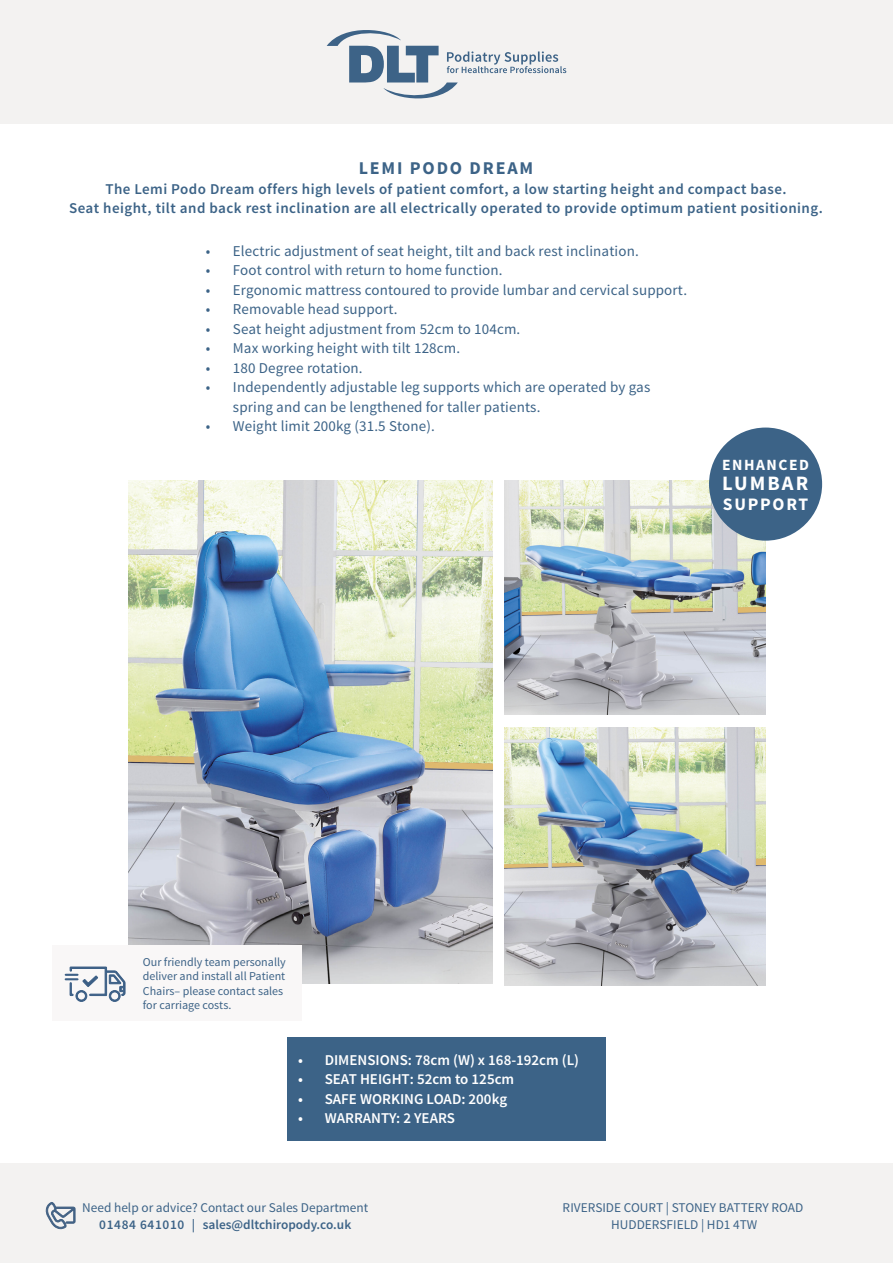
<style>
.page{position:relative;width:893px;height:1263px;background:#fff}
.page>*{position:absolute;margin:0;border:0;box-sizing:border-box;transform-origin:0 0}
.t1{font:700 20.4px "Source Sans Pro";letter-spacing:.1em;color:#fff}
.t2{font:700 18px "Source Sans Pro";letter-spacing:.1em;color:#3c6387}
.t3{font:700 17.55px "Source Sans Pro";letter-spacing:.1em;color:#fff}
.t4{font:700 15.6px "Source Sans Pro";letter-spacing:.1em;color:#fff}
.t5{font:15px/19.5px "Source Sans Pro";letter-spacing:.01em;color:#3c6387}
.t6{font:600 15px/19.5px "Source Sans Pro";letter-spacing:.03em;color:#3c6387;text-align:center}
.t7{font:600 15px "Source Sans Pro";color:#fff}
.t8{font:13.35px/16.2px "Source Sans Pro";color:#3c6387;text-align:center}
.t9{font:600 13.35px "Source Sans Pro";color:#3c6387}
.t10{font:12px/14.4px "Source Sans Pro";color:#3d6387}
</style>
<div class="page">
<div style="left:0;top:0;width:893px;height:123px;background:#f3f2f1"></div>
<div style="left:0;top:1163px;width:893px;height:100px;background:#f3f2f1"></div>
<svg style="left:46px;top:1202px;width:29px;height:27px"></svg>
<div style="left:287px;top:1036px;width:319px;height:104px;background:#3c6387"></div>
<img style="left:128px;top:480px;width:364px;height:504px">
<img style="left:504px;top:480px;width:262px;height:235px">
<img style="left:504px;top:727px;width:262px;height:258px">
<div style="left:709px;top:428px;width:113px;height:113px;background:#3c6387;border-radius:50%"></div>
<div style="left:52px;top:945px;width:250px;height:75px;background:#f9f7f7"></div>
<svg style="left:64px;top:966px;width:62px;height:36px"></svg>
<svg style="left:327px;top:30px;width:239px;height:69px"></svg>
<p class="t2" style="left:359px;top:157px;width:176px">LEMI PODO DREAM</p>
<p class="t6" style="left:69px;top:179px;width:755px">The Lemi Podo Dream offers high levels of patient comfort, a low starting height and compact base.<br>Seat height, tilt and back rest inclination are all electrically operated to provide optimum patient positioning.</p>
<p class="t5" style="left:206px;top:241px;width:434px">• Electric adjustment of seat height, tilt and back rest inclination.</p>
<p class="t5" style="left:206px;top:261px;width:298px">• Foot control with return to home function.</p>
<p class="t5" style="left:206px;top:280px;width:483px">• Ergonomic mattress contoured to provide lumbar and cervical support.</p>
<p class="t5" style="left:206px;top:300px;width:193px">• Removable head support.</p>
<p class="t5" style="left:206px;top:319px;width:316px">• Seat height adjustment from 52cm to 104cm.</p>
<p class="t5" style="left:206px;top:339px;width:256px">• Max working height with tilt 128cm.</p>
<p class="t5" style="left:206px;top:358px;width:158px">• 180 Degree rotation.</p>
<p class="t5" style="left:233px;top:378px;width:419px;text-indent:-27px">• Independently adjustable leg supports which are operated by gas spring and can be lengthened for taller patients.</p>
<p class="t5" style="left:206px;top:417px;width:231px">• Weight limit 200kg (31.5 Stone).</p>
<p class="t4" style="left:722px;top:455px;width:88px">ENHANCED</p>
<h1 class="t1" style="left:722px;top:470px;width:88px">LUMBAR</h1>
<p class="t3" style="left:723px;top:493px;width:87px">SUPPORT</p>
<p class="t10" style="left:143px;top:955px;width:144px">Our friendly team personally deliver and install all Patient<br>Chairs– please contact sales for carriage costs.</p>
<p class="t7" style="left:298px;top:1050px;width:283px">• DIMENSIONS: 78cm (W) x 168-192cm (L)</p>
<p class="t7" style="left:298px;top:1070px;width:218px">• SEAT HEIGHT: 52cm to 125cm</p>
<p class="t7" style="left:298px;top:1089px;width:211px">• SAFE WORKING LOAD: 200kg</p>
<p class="t7" style="left:298px;top:1109px;width:158px">• WARRANTY: 2 YEARS</p>
<p class="t8" style="left:82px;top:1200px;width:288px">Need help or advice? Contact our Sales Department</p>
<p class="t9" style="left:99px;top:1216px;width:254px">01484 641010 | sales@dltchiropody.co.uk</p>
<p class="t8" style="left:563px;top:1200px;width:242px">RIVERSIDE COURT | STONEY BATTERY ROAD<br>HUDDERSFIELD | HD1 4TW</p>
</div>
